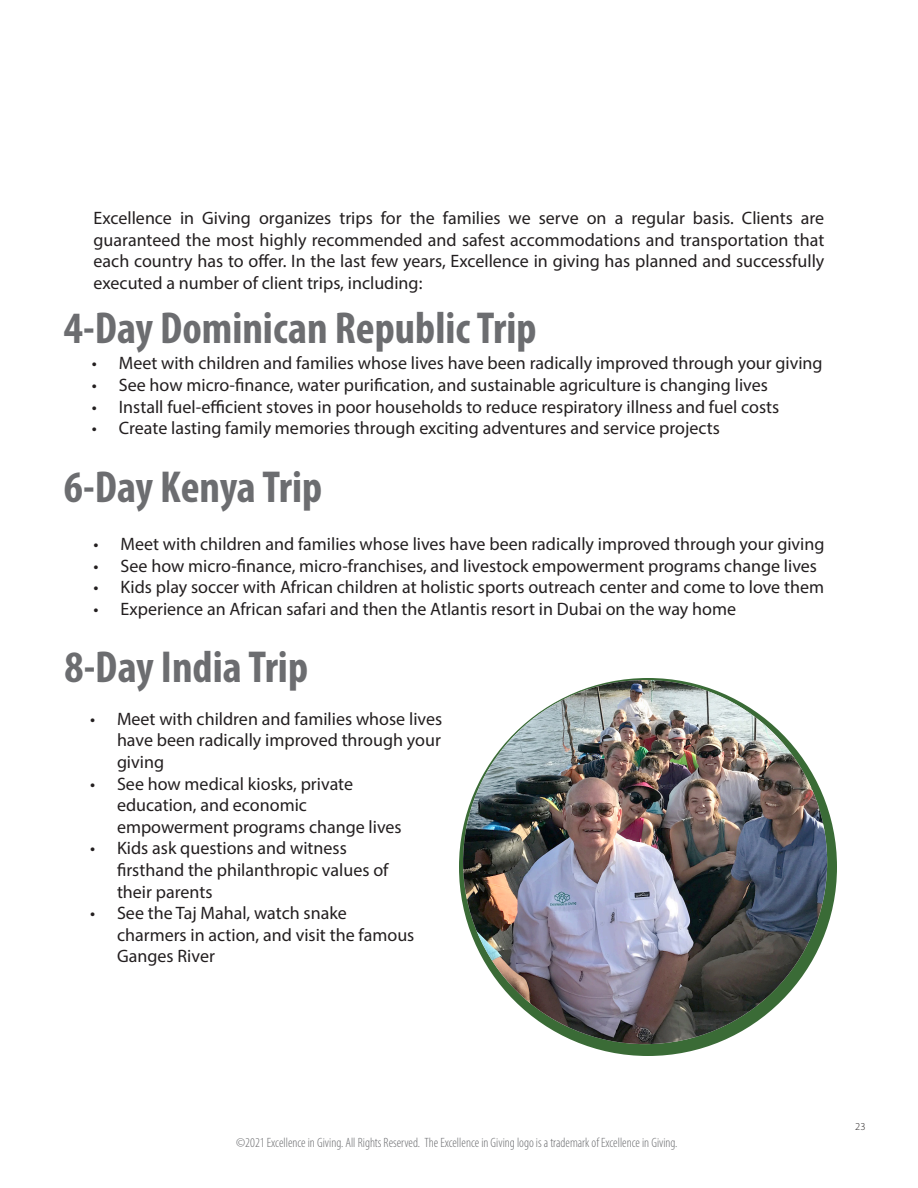
<style>
.page{position:relative;width:918px;height:1188px;background:#fff}
.page>*{position:absolute;margin:0;border:0;box-sizing:border-box;transform-origin:0 0}
.t1{font:700 condensed 45px "Myriad Pro";color:#6c6d70}
.t2{font:18px/21.6px "Myriad Pro";color:#231f20}
.t3{font:300 condensed 13.5px "Myriad Pro";color:#6c6d70}
.t4{font:300 10.5px "Myriad Pro";color:#231f20}
</style>
<div class="page">
<div style="left:459px;top:678px;width:378px;height:378px;background:#3a6b36;border-radius:50%"></div>
<img style="left:463px;top:680px;width:364px;height:364px;border-radius:182px">
<p class="t2" style="left:94px;top:207px;width:732px;text-align:justify">Excellence in Giving organizes trips for the families we serve on a regular basis. Clients are guaranteed the most highly recommended and safest accommodations and transportation that each country has to offer. In the last few years, Excellence in giving has planned and successfully executed a number of client trips, including:</p>
<p class="t1" style="left:64px;top:300px;width:474px">4-Day Dominican RepublicTrip</p>
<p class="t2" style="left:92px;top:352px;width:732px">• Meet with children and families whose lives have been radically improved through your giving</p>
<p class="t2" style="left:92px;top:374px;width:678px">• See how micro-finance, water purification, and sustainable agriculture is changing lives</p>
<p class="t2" style="left:92px;top:395px;width:689px">• Install fuel-efficient stoves in poor households to reduce respiratory illness and fuel costs</p>
<p class="t2" style="left:92px;top:417px;width:630px">• Create lasting family memories through exciting adventures and service projects</p>
<p class="t1" style="left:64px;top:459px;width:260px">6-Day Kenya Trip</p>
<p class="t2" style="left:94px;top:533px;width:732px">• Meet with children and families whose lives have been radically improved through your giving</p>
<p class="t2" style="left:94px;top:554px;width:725px">• See how micro-finance, micro-franchises, and livestock empowerment programs change lives</p>
<p class="t2" style="left:94px;top:576px;width:732px">• Kids play soccer with African children at holistic sports outreach center and come to love them</p>
<p class="t2" style="left:94px;top:598px;width:644px">• Experience an African safari and then the Atlantis resort in Dubai on the way home</p>
<p class="t1" style="left:64px;top:639px;width:245px">8-Day India Trip</p>
<p class="t2" style="left:117px;top:708px;width:327px;text-align:justify;text-indent:-27px">• Meet with children and families whose lives have been radically improved through your giving</p>
<p class="t2" style="left:117px;top:772px;width:286px;text-indent:-27px">• See how medical kiosks, private education, and economic empowerment programs change lives</p>
<p class="t2" style="left:117px;top:837px;width:273px;text-indent:-27px">• Kids ask questions and witness firsthand the philanthropic values of their parents</p>
<p class="t2" style="left:117px;top:902px;width:299px;text-indent:-27px">• See the Taj Mahal, watch snake charmers in action, and visit the famous<br>Ganges River</p>
<p class="t3" style="left:236px;top:1134px;width:443px">©2021 Excellence in Giving. All Rights Reserved. The Excellence in Giving logo is a trademark of Excellence in Giving.</p>
<p class="t4" style="left:855px;top:1120px;width:12px">23</p>
</div>
